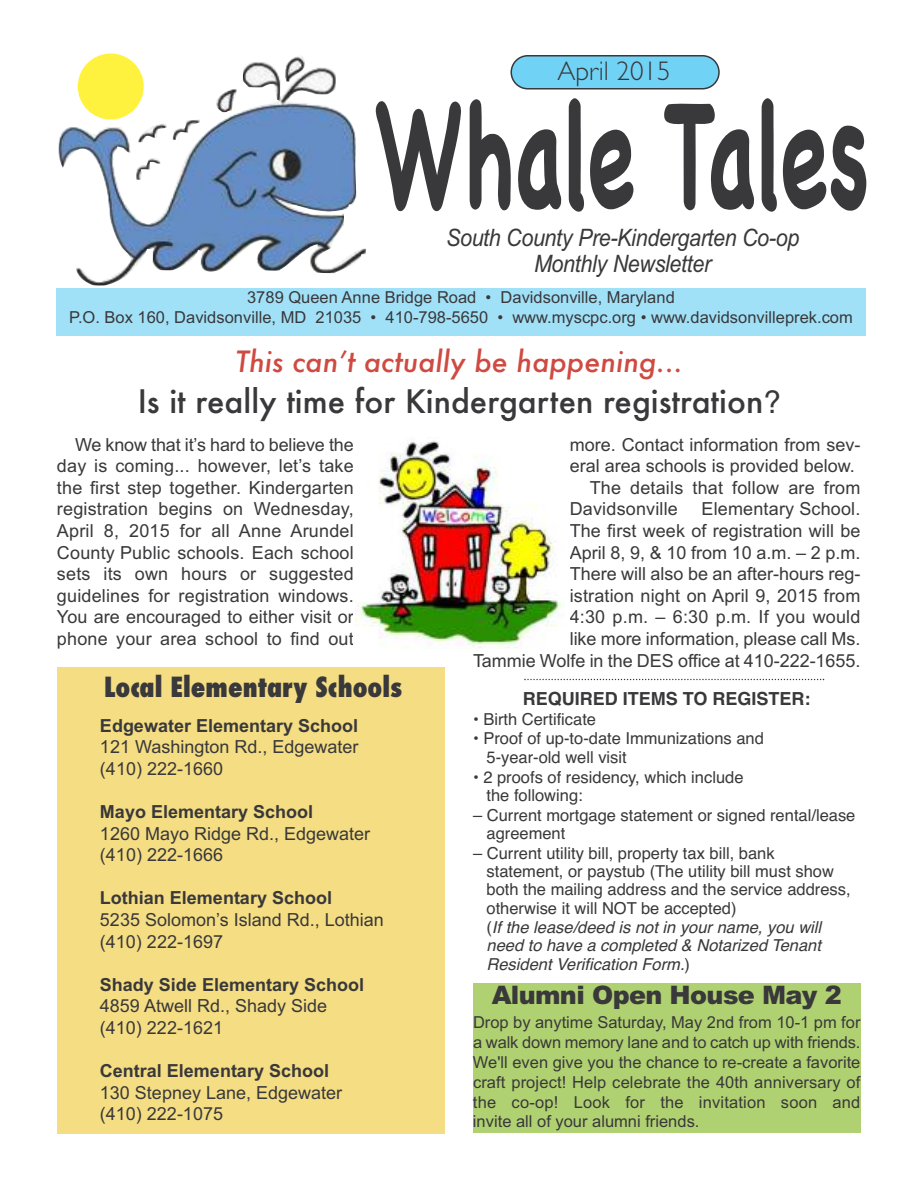
<style>
.page{position:relative;width:918px;height:1188px;background:#fff}
.page>*{position:absolute;margin:0;border:0;box-sizing:border-box;transform-origin:0 0}
.t1{font:700 147px "Chalkboard";letter-spacing:-.01em;color:#39383a;scale:.6 1}
.t2{font:500 31.5px "Futura";color:#39383a}
.t3{font:italic 500 28.5px "Futura";color:#cf4a40}
.t4{font:800 condensed 27px "Futura";color:#39383a}
.t5{font:300 27px "Gill Sans";color:#39383a}
.t6{font:900 25.5px "Arial";letter-spacing:-.025em;color:#39383a}
.t7{font:italic 24px/25.5px "Arial";letter-spacing:-.015em;color:#39383a;text-align:center;scale:.9 1}
.t8{font:18px/21.6px "Arial";color:#39383a}
.t9{font:700 18px "Arial";color:#39383a}
.t10{font:700 18px "Helvetica";color:#39383a}
.t11{font:16.5px/18.5px "Helvetica";color:#39383a}
.t12{font:16.5px/19.8px "Arial";color:#39383a;text-align:center}
.s1{font-family:"Helvetica";font-weight:400}
.s2{font-style:italic}
</style>
<div class="page">
<div style="left:56px;top:288px;width:810px;height:48px;background:#a1e1f8"></div>
<svg style="left:510px;top:55px;width:210px;height:35px;background:#72c6e4"></svg>
<img style="left:59px;top:53px;width:307px;height:233px">
<div style="left:57px;top:668px;width:387px;height:466px;background:#f4dd82"></div>
<img style="left:356px;top:441px;width:207px;height:207px">
<svg style="left:524px;top:679px;width:300px;height:1px"></svg>
<div style="left:473px;top:983px;width:388px;height:149px;background:#b0d171"></div>
<h3 class="t5" style="left:557px;top:55px;width:115px">April 2015</h3>
<h1 class="t1" style="left:375px;top:67px;width:824px">Whale Tales</h1>
<h3 class="t7" style="left:446px;top:225px;width:394px">South County Pre-Kindergarten Co-op<br>Monthly Newsletter</h3>
<p class="t12" style="left:69px;top:288px;width:785px">3789 Queen Anne Bridge Road • Davidsonville, Maryland<br>P.O. Box 160, Davidsonville, MD 21035 • 410-798-5650 • www.myscpc.org • www.davidsonvilleprek.com</p>
<h3 class="t3" style="left:236px;top:346px;width:449px">This can’t actually be happening...</h3>
<h2 class="t2" style="left:138px;top:384px;width:645px">Is it really time for Kindergarten registration<span class="s1">?</span></h2>
<p class="t8" style="left:570px;top:433px;width:292px">more. Contact information from sev-</p>
<p class="t8" style="left:570px;top:455px;width:287px">eral area schools is provided below.</p>
<p class="t8" style="left:590px;top:477px;width:272px">The details that follow are from</p>
<p class="t8" style="left:570px;top:498px;width:110px">Davidsonville</p>
<p class="t8" style="left:57px;top:433px;width:298px;text-align:justify;text-indent:18px">We know that it’s hard to believe the day is coming... however, let’s take the first step together. Kindergarten registration begins on Wednesday, April 8, 2015 for all Anne Arundel County Public schools. Each school sets its own hours or suggested guidelines for registration windows.<br>You are encouraged to either visit or phone your area school to find out</p>
<p class="t8" style="left:473px;top:498px;width:389px;text-align:right">Elementary School.<br>The first week of registration will be<br>April 8, 9, &amp; 10 from 10 a.m. – 2 p.m.<br>There will also be an after-hours reg-<br>istration night on April 9, 2015 from<br>4:30 p.m. – 6:30 p.m. If you would<br>like more information, please call Ms.<br>Tammie Wolfe in the DES office at 410-222-1655.</p>
<p class="t10" style="left:523px;top:688px;width:289px">REQUIRED ITEMS TO REGISTER:</p>
<p class="t11" style="left:473px;top:710px;width:125px">• Birth Certificate</p>
<p class="t11" style="left:487px;top:730px;width:279px;text-indent:-14px">• Proof of up-to-date Immunizations and<br>5-year-old well visit</p>
<p class="t11" style="left:487px;top:768px;width:259px;text-indent:-14px">• 2 proofs of residency, which include the following:</p>
<p class="t11" style="left:487px;top:806px;width:370px;text-indent:-14px">– Current mortgage statement or signed rental/lease agreement</p>
<p class="t11" style="left:487px;top:844px;width:366px;text-indent:-14px">– Current utility bill, property tax bill, bank statement, or paystub (The utility bill must show both the mailing address and the service address, otherwise it will NOT be accepted)<br>(<span class="s2">If the lease/deed is not in your name, you will need to have a completed &amp; Notarized Tenant Resident Verification Form.</span>)</p>
<h3 class="t4" style="left:104px;top:672px;width:300px">Local Elementary Schools</h3>
<p class="t9" style="left:100px;top:715px;width:260px">Edgewater Elementary School</p>
<p class="t8" style="left:100px;top:736px;width:260px">121 Washington Rd., Edgewater (410) 222-1660</p>
<p class="t9" style="left:100px;top:801px;width:215px">Mayo Elementary School</p>
<p class="t8" style="left:100px;top:823px;width:272px">1260 Mayo Ridge Rd., Edgewater (410) 222-1666</p>
<p class="t9" style="left:100px;top:888px;width:234px">Lothian Elementary School</p>
<p class="t8" style="left:100px;top:909px;width:285px">5235 Solomon’s Island Rd., Lothian (410) 222-1697</p>
<p class="t9" style="left:100px;top:974px;width:266px">Shady Side Elementary School</p>
<p class="t8" style="left:100px;top:995px;width:229px">4859 Atwell Rd., Shady Side (410) 222-1621</p>
<p class="t9" style="left:100px;top:1060px;width:231px">Central Elementary School</p>
<p class="t8" style="left:100px;top:1082px;width:244px">130 Stepney Lane, Edgewater (410) 222-1075</p>
<h3 class="t6" style="left:492px;top:980px;width:352px">Alumni Open House May 2</h3>
<p class="t12" style="left:473px;top:1013px;width:389px;text-align:justify">Drop by anytime Saturday, May 2nd from 10-1 pm for a walk down memory lane and to catch up with friends.<br>We'll even give you the chance to re-create a favorite craft project! Help celebrate the 40th anniversary of the co-op! Look for the invitation soon and invite all of your alumni friends.</p>
</div>
